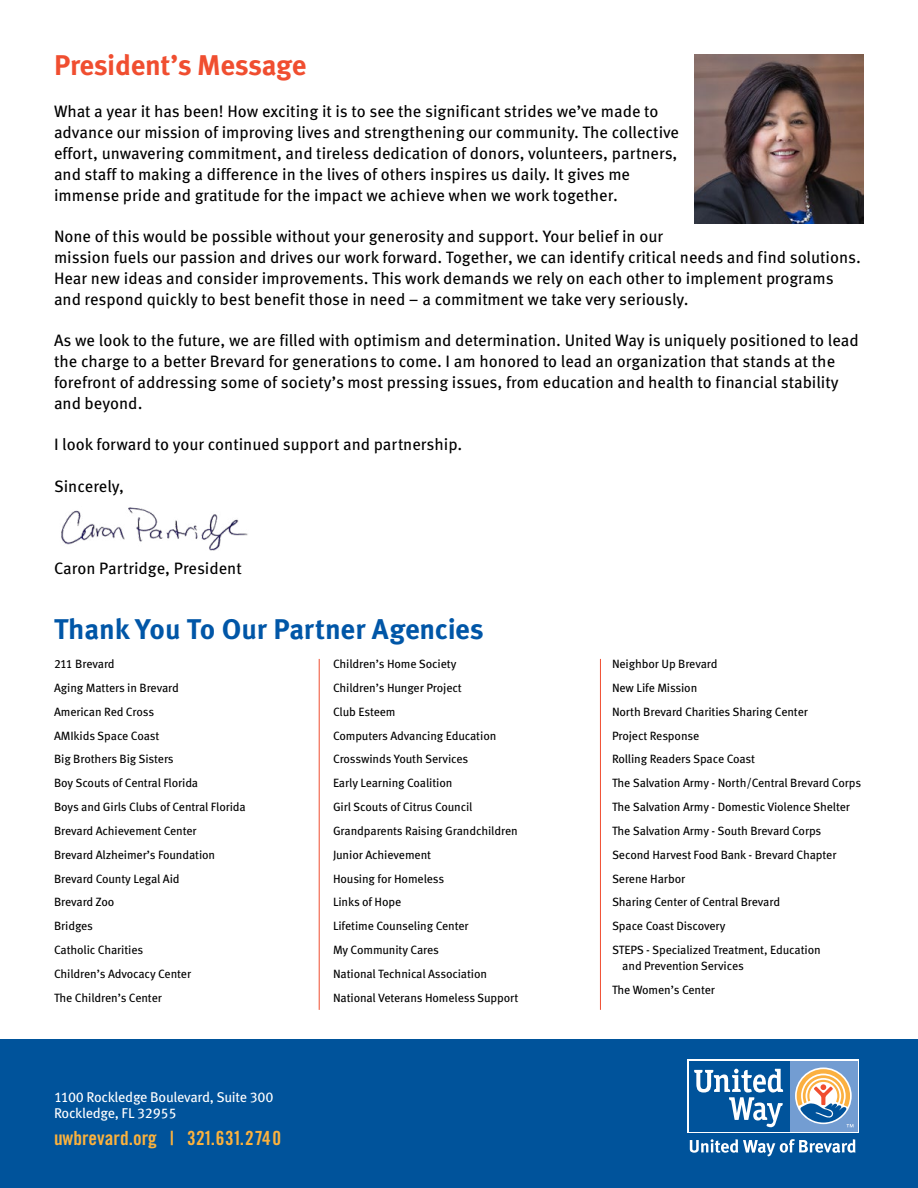
<style>
.page{position:relative;width:918px;height:1188px;background:#fff}
.page>*{position:absolute;margin:0;border:0;box-sizing:border-box;transform-origin:0 0}
.t1{font:700 28.5px "Meta Pro";letter-spacing:-.01em;color:#0056a7}
.t2{font:700 28.5px "Meta Pro";letter-spacing:-.015em;color:#f04e30}
.t3{font:19.5px "Trade Gothic LT Std Bd Cn 20";color:#fcb23d}
.t4{font:16.5px/21px "Meta Pro";color:#000}
.t5{font:14.25px/15.8px "Meta Pro";letter-spacing:-.02em;color:#fff}
.t6{font:12px/15.8px "Meta Pro";letter-spacing:-.01em;color:#000}
</style>
<div class="page">
<div style="left:0;top:1040px;width:918px;height:148px;background:#00539b"></div>
<div style="left:688px;top:1059px;width:171px;height:74px;background:#fff"></div>
<div style="left:789px;top:1061px;width:69px;height:71px;background:#739dd2"></div>
<div style="left:689px;top:1061px;width:100px;height:71px;background:#00539b"></div>
<svg style="left:797px;top:1069px;width:56px;height:58px"></svg>
<svg style="left:694px;top:1069px;width:89px;height:58px"></svg>
<svg style="left:690px;top:1139px;width:166px;height:17px"></svg>
<hr style="left:319px;top:659px;width:1px;height:351px;background:#f04e31">
<hr style="left:600px;top:659px;width:1px;height:351px;background:#f04e31">
<img style="left:61px;top:507px;width:187px;height:44px">
<img style="left:695px;top:54px;width:169px;height:169px">
<p class="t2" style="left:54px;top:43px;width:254px">President’s Message</p>
<p class="t4" style="left:54px;top:99px;width:627px">What a year it has been! How exciting it is to see the significant strides we’ve made to advance our mission of improving lives and strengthening our community. The collective effort, unwavering commitment, and tireless dedication of donors, volunteers, partners, and staff to making a difference in the lives of others inspires us daily. It gives me immense pride and gratitude for the impact we achieve when we work together.</p>
<p class="t4" style="left:54px;top:225px;width:809px">None of this would be possible without your generosity and support. Your belief in our<br>mission fuels our passion and drives our work forward. Together, we can identify critical needs and find solutions.<br>Hear new ideas and consider improvements. This work demands we rely on each other to implement programs and respond quickly to best benefit those in need – a commitment we take very seriously.</p>
<p class="t4" style="left:54px;top:329px;width:806px">As we look to the future, we are filled with optimism and determination. United Way is uniquely positioned to lead the charge to a better Brevard for generations to come. I am honored to lead an organization that stands at the forefront of addressing some of society’s most pressing issues, from education and health to financial stability and beyond.</p>
<p class="t4" style="left:54px;top:433px;width:410px">I look forward to your continued support and partnership.</p>
<p class="t4" style="left:54px;top:474px;width:72px">Sincerely,</p>
<p class="t4" style="left:54px;top:557px;width:189px">Caron Partridge, President</p>
<p class="t1" style="left:54px;top:607px;width:431px">Thank You To Our Partner Agencies</p>
<p class="t6" style="left:54px;top:655px;width:62px">211 Brevard</p>
<p class="t6" style="left:54px;top:679px;width:126px">Aging Matters in Brevard</p>
<p class="t6" style="left:54px;top:703px;width:102px">American Red Cross</p>
<p class="t6" style="left:54px;top:727px;width:107px">AMIkids Space Coast</p>
<p class="t6" style="left:54px;top:751px;width:121px">Big Brothers Big Sisters</p>
<p class="t6" style="left:54px;top:774px;width:146px">Boy Scouts of Central Florida</p>
<p class="t6" style="left:54px;top:798px;width:193px">Boys and Girls Clubs of Central Florida</p>
<p class="t6" style="left:54px;top:822px;width:144px">Brevard Achievement Center</p>
<p class="t6" style="left:54px;top:846px;width:163px">Brevard Alzheimer’s Foundation</p>
<p class="t6" style="left:54px;top:870px;width:127px">Brevard County Legal Aid</p>
<p class="t6" style="left:54px;top:894px;width:62px">Brevard Zoo</p>
<p class="t6" style="left:54px;top:917px;width:41px">Bridges</p>
<p class="t6" style="left:54px;top:941px;width:91px">Catholic Charities</p>
<p class="t6" style="left:54px;top:965px;width:139px">Children’s Advocacy Center</p>
<p class="t6" style="left:54px;top:989px;width:109px">The Children’s Center</p>
<p class="t5" style="left:54px;top:1088px;width:221px">1100 Rockledge Boulevard, Suite 300<br>Rockledge, FL 32955</p>
<p class="t3" style="left:54px;top:1126px;width:229px">uwbrevard.org | 321.631.2740</p>
<p class="t6" style="left:333px;top:655px;width:125px">Children’s Home Society</p>
<p class="t6" style="left:333px;top:679px;width:130px">Children’s Hunger Project</p>
<p class="t6" style="left:333px;top:703px;width:64px">Club Esteem</p>
<p class="t6" style="left:333px;top:727px;width:165px">Computers Advancing Education</p>
<p class="t6" style="left:333px;top:751px;width:137px">Crosswinds Youth Services</p>
<p class="t6" style="left:333px;top:774px;width:121px">Early Learning Coalition</p>
<p class="t6" style="left:333px;top:798px;width:141px">Girl Scouts of Citrus Council</p>
<p class="t6" style="left:333px;top:822px;width:186px">Grandparents Raising Grandchildren</p>
<p class="t6" style="left:333px;top:846px;width:100px">Junior Achievement</p>
<p class="t6" style="left:333px;top:870px;width:113px">Housing for Homeless</p>
<p class="t6" style="left:333px;top:894px;width:70px">Links of Hope</p>
<p class="t6" style="left:333px;top:917px;width:137px">Lifetime Counseling Center</p>
<p class="t6" style="left:333px;top:941px;width:108px">My Community Cares</p>
<p class="t6" style="left:333px;top:965px;width:156px">National Technical Association</p>
<p class="t6" style="left:333px;top:989px;width:187px">National Veterans Homeless Support</p>
<p class="t6" style="left:612px;top:655px;width:107px">Neighbor Up Brevard</p>
<p class="t6" style="left:612px;top:679px;width:87px">New Life Mission</p>
<p class="t6" style="left:612px;top:703px;width:197px">North Brevard Charities Sharing Center</p>
<p class="t6" style="left:612px;top:727px;width:89px">Project Response</p>
<p class="t6" style="left:612px;top:751px;width:145px">Rolling Readers Space Coast</p>
<p class="t6" style="left:612px;top:774px;width:251px">The Salvation Army - North/Central Brevard Corps</p>
<p class="t6" style="left:612px;top:798px;width:240px">The Salvation Army - Domestic Violence Shelter</p>
<p class="t6" style="left:612px;top:822px;width:211px">The Salvation Army - South Brevard Corps</p>
<p class="t6" style="left:612px;top:846px;width:226px">Second Harvest Food Bank - Brevard Chapter</p>
<p class="t6" style="left:612px;top:870px;width:75px">Serene Harbor</p>
<p class="t6" style="left:612px;top:894px;width:170px">Sharing Center of Central Brevard</p>
<p class="t6" style="left:612px;top:917px;width:115px">Space Coast Discovery</p>
<p class="t6" style="left:622px;top:941px;width:200px;text-indent:-10px">STEPS - Specialized Treatment, Education and Prevention Services</p>
<p class="t6" style="left:612px;top:981px;width:105px">The Women’s Center</p>
</div>
